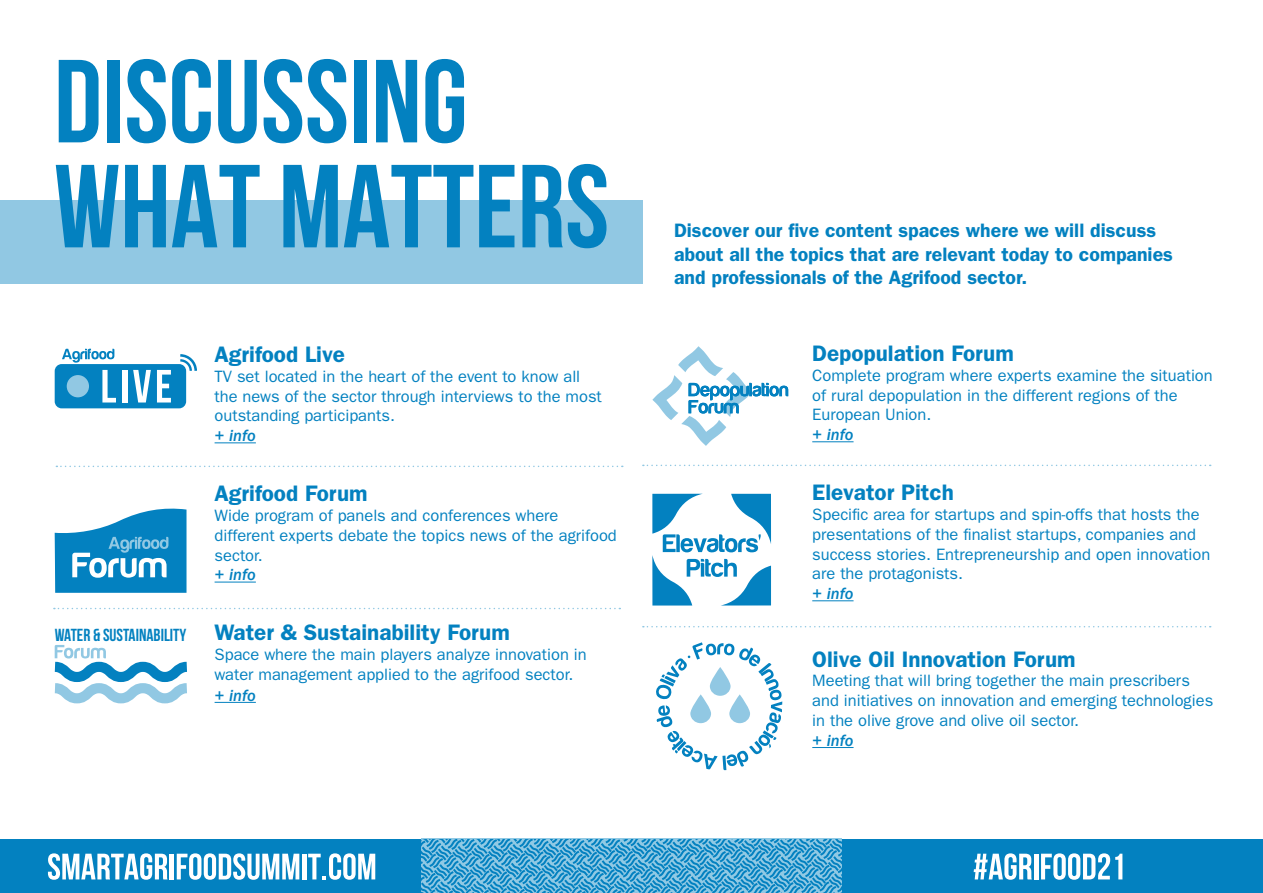
<style>
.page{position:relative;width:1263px;height:893px;background:#fff}
.page>*{position:absolute;margin:0;border:0;box-sizing:border-box;transform-origin:0 0}
.t1{font:700 117.75px/105px "Bebas Neue";color:#0381c0}
.t2{font:600 22.5px "ITC Franklin Gothic Std";color:#0381c0}
.t3{font:600 19.5px/23.4px "ITC Franklin Gothic Std";color:#0381c0}
.t4{font:700 17.4px "Bebas Neue";color:#0381c0}
.t5{font:16.5px/19.8px "ITC Franklin Gothic Std";color:#0381c0}
.t6{font:16.5px "ITC Franklin Gothic Std Med It";color:#0381c0}
</style>
<div class="page">
<div style="left:0;top:839px;width:421px;height:54px;background:#0381c0"></div>
<div style="left:842px;top:839px;width:421px;height:54px;background:#0381c0"></div>
<svg style="left:48px;top:853px;width:119px;height:27px"></svg>
<hr style="left:170px;top:854px;width:4px;height:25px;background:#fff">
<svg style="left:177px;top:853px;width:122px;height:27px"></svg>
<hr style="left:302px;top:854px;width:4px;height:25px;background:#fff">
<svg style="left:308px;top:853px;width:67px;height:27px"></svg>
<svg style="left:974px;top:853px;width:58px;height:27px"></svg>
<hr style="left:1034px;top:854px;width:4px;height:25px;background:#fff">
<svg style="left:1041px;top:853px;width:81px;height:27px"></svg>
<svg style="left:421px;top:839px;width:421px;height:54px;background:#4aa5d2"></svg>
<hr style="left:215px;top:442px;width:41px;height:1px;background:#0381c0">
<hr style="left:215px;top:582px;width:41px;height:1px;background:#0381c0">
<hr style="left:215px;top:702px;width:41px;height:1px;background:#0381c0">
<div style="left:0;top:200px;width:642px;height:84px;background:#91c8e3"></div>
<svg style="left:55px;top:508px;width:131px;height:85px"></svg>
<div style="left:55px;top:364px;width:131px;height:44px;background:#0381c0;border-radius:7px"></div>
<svg style="left:102px;top:370px;width:14px;height:32px"></svg>
<div style="left:122px;top:370px;width:5px;height:32px;background:#fff"></div>
<svg style="left:133px;top:370px;width:18px;height:32px"></svg>
<svg style="left:157px;top:370px;width:14px;height:32px"></svg>
<svg style="left:178px;top:354px;width:19px;height:19px"></svg>
<div style="left:67px;top:375px;width:22px;height:22px;background:#91c8e3;border-radius:50%"></div>
<svg style="left:62px;top:349px;width:52px;height:14px"></svg>
<svg style="left:54px;top:645px;width:133px;height:59px"></svg>
<svg style="left:652px;top:494px;width:119px;height:111px"></svg>
<hr style="left:812px;top:441px;width:41px;height:1px;background:#0381c0">
<hr style="left:812px;top:600px;width:41px;height:1px;background:#0381c0">
<hr style="left:812px;top:747px;width:41px;height:1px;background:#0381c0">
<svg style="left:56px;top:466px;width:567px;height:1px"></svg>
<svg style="left:643px;top:626px;width:568px;height:1px"></svg>
<svg style="left:643px;top:465px;width:568px;height:1px"></svg>
<svg style="left:54px;top:608px;width:566px;height:1px"></svg>
<svg style="left:656px;top:642px;width:126px;height:128px"></svg>
<svg style="left:652px;top:346px;width:136px;height:100px"></svg>
<h1 class="t1" style="left:54px;top:48px;width:557px">DISCUSSING<br>WHAT MATTERS</h1>
<h2 class="t2" style="left:215px;top:341px;width:132px">Agrifood Live</h2>
<p class="t5" style="left:215px;top:366px;width:389px">TV set located in the heart of the event to know all the news of the sector through interviews to the most outstanding participants.</p>
<p class="t6" style="left:215px;top:426px;width:43px">+ info</p>
<p class="t4" style="left:55px;top:626px;width:133px">WATER &amp; SUSTAINABILITY</p>
<h2 class="t2" style="left:215px;top:480px;width:154px">Agrifood Forum</h2>
<p class="t5" style="left:215px;top:506px;width:404px">Wide program of panels and conferences where different experts debate the topics news of the agrifood sector.</p>
<p class="t6" style="left:215px;top:566px;width:43px">+ info</p>
<h2 class="t2" style="left:215px;top:619px;width:297px">Water &amp; Sustainability Forum</h2>
<p class="t5" style="left:215px;top:645px;width:374px">Space where the main players analyze innovation in water management applied to the agrifood sector.</p>
<p class="t6" style="left:215px;top:686px;width:43px">+ info</p>
<p class="t3" style="left:674px;top:219px;width:500px">Discover our five content spaces where we will discuss about all the topics that are relevant today to companies and professionals of the Agrifood sector.</p>
<h2 class="t2" style="left:812px;top:340px;width:203px">Depopulation Forum</h2>
<p class="t5" style="left:812px;top:365px;width:402px">Complete program where experts examine the situation of rural depopulation in the different regions of the<br>European Union.</p>
<p class="t6" style="left:812px;top:425px;width:43px">+ info</p>
<h2 class="t2" style="left:812px;top:479px;width:143px">Elevator Pitch</h2>
<p class="t5" style="left:812px;top:505px;width:399px">Specific area for startups and spin-offs that hosts the presentations of the finalist startups, companies and success stories. Entrepreneurship and open innovation are the protagonists.</p>
<p class="t6" style="left:812px;top:584px;width:43px">+ info</p>
<h2 class="t2" style="left:812px;top:646px;width:265px">Olive Oil Innovation Forum</h2>
<p class="t5" style="left:812px;top:671px;width:403px">Meeting that will bring together the main prescribers and initiatives on innovation and emerging technologies in the olive grove and olive oil sector.</p>
<p class="t6" style="left:812px;top:731px;width:43px">+ info</p>
</div>
